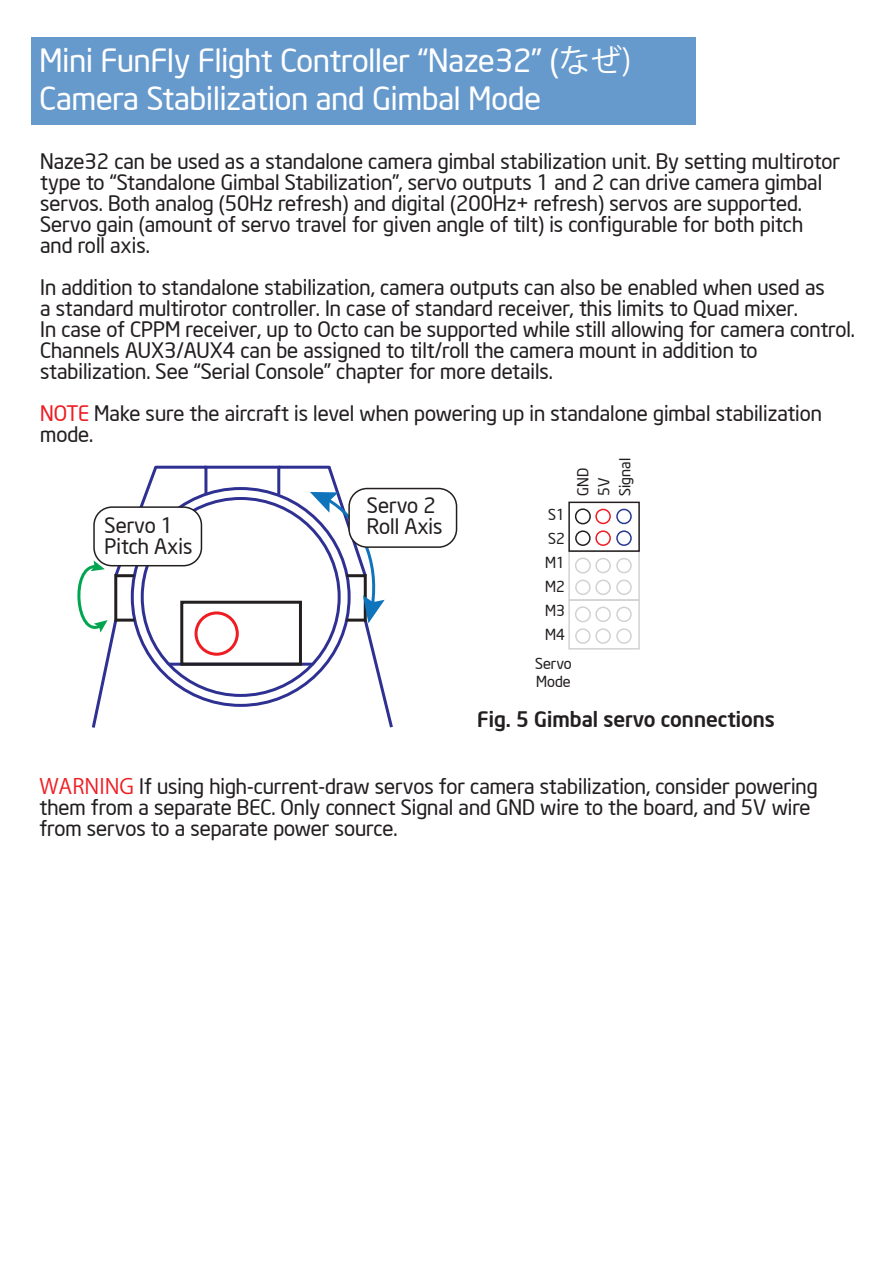
<style>
.page{position:relative;width:893px;height:1263px;background:#fff}
.page>*{position:absolute;margin:0;border:0;box-sizing:border-box;transform-origin:0 0}
.t1{font:31.5px/37.8px "Neo Sans Intel";color:#fff}
.t2{font:21px/21px "Neo Sans Intel";color:#231f20}
.t3{font:500 21px "Neo Sans Intel";color:#231f20}
.t4{font:15px/24px "Neo Sans Intel";color:#231f20}
.s1{font-family:"Koz Go Pro"}
.s2{color:#ee1d23}
.s3{font-family:"Koz Go Pro";color:#ee1d23}
</style>
<div class="page">
<div style="left:32px;top:37px;width:664px;height:87px;background:#69c"></div>
<hr style="left:169px;top:663px;width:144px;height:3px;background:#2e3092">
<div style="left:180px;top:601px;width:122px;height:65px;border:3px solid #231f20"></div>
<hr style="left:204px;top:467px;width:3px;height:27px;background:#2e3092">
<hr style="left:206px;top:466px;width:73px;height:3px;background:#2e3092">
<hr style="left:277px;top:467px;width:3px;height:27px;background:#2e3092">
<div style="left:195px;top:611px;width:44px;height:45px;border:3px solid #ee1d23;border-radius:50%"></div>
<svg style="left:310px;top:465px;width:85px;height:263px"></svg>
<hr style="left:156px;top:466px;width:50px;height:3px;background:#2e3092">
<hr style="left:279px;top:466px;width:50px;height:3px;background:#2e3092">
<svg style="left:77px;top:465px;width:83px;height:263px"></svg>
<div style="left:94px;top:507px;width:107px;height:59px;background:#fff;border-radius:18px"></div>
<div style="left:93px;top:506px;width:109px;height:60px;border:2px solid #231f20;border-radius:18px"></div>
<div style="left:349px;top:488px;width:108px;height:59px;background:#fff;border-radius:18px"></div>
<div style="left:348px;top:488px;width:109px;height:60px;border:2px solid #231f20;border-radius:18px"></div>
<div style="left:575px;top:508px;width:16px;height:16px;border:2px solid #231f20;border-radius:50%"></div>
<div style="left:595px;top:530px;width:16px;height:16px;border:2px solid #ee1d23;border-radius:50%"></div>
<div style="left:595px;top:509px;width:16px;height:15px;border:2px solid #ee1d23;border-radius:50%"></div>
<div style="left:616px;top:530px;width:16px;height:16px;border:2px solid #283890;border-radius:50%"></div>
<div style="left:616px;top:509px;width:16px;height:15px;border:2px solid #283890;border-radius:50%"></div>
<div style="left:575px;top:530px;width:16px;height:16px;border:2px solid #231f20;border-radius:50%"></div>
<div style="left:568px;top:551px;width:72px;height:50px;border:2px solid #d1d2d4"></div>
<div style="left:575px;top:558px;width:16px;height:16px;border:2px solid #d1d2d4;border-radius:50%"></div>
<div style="left:595px;top:580px;width:16px;height:15px;border:2px solid #d1d2d4;border-radius:50%"></div>
<div style="left:595px;top:558px;width:16px;height:15px;border:2px solid #d1d2d4;border-radius:50%"></div>
<div style="left:616px;top:580px;width:16px;height:15px;border:2px solid #d1d2d4;border-radius:50%"></div>
<div style="left:616px;top:558px;width:16px;height:15px;border:2px solid #d1d2d4;border-radius:50%"></div>
<div style="left:575px;top:580px;width:16px;height:15px;border:2px solid #d1d2d4;border-radius:50%"></div>
<div style="left:568px;top:599px;width:72px;height:51px;border:2px solid #d1d2d4"></div>
<div style="left:575px;top:606px;width:16px;height:16px;border:2px solid #d1d2d4;border-radius:50%"></div>
<div style="left:595px;top:628px;width:16px;height:16px;border:2px solid #d1d2d4;border-radius:50%"></div>
<div style="left:595px;top:607px;width:16px;height:15px;border:2px solid #d1d2d4;border-radius:50%"></div>
<div style="left:616px;top:628px;width:16px;height:16px;border:2px solid #d1d2d4;border-radius:50%"></div>
<div style="left:616px;top:607px;width:16px;height:15px;border:2px solid #d1d2d4;border-radius:50%"></div>
<div style="left:575px;top:628px;width:16px;height:16px;border:2px solid #d1d2d4;border-radius:50%"></div>
<div style="left:568px;top:502px;width:72px;height:50px;border:2px solid #231f20"></div>
<h1 class="t1" style="left:40px;top:41px;width:594px">Mini FunFly Flight Controller “Naze32” (<span class="s1">なぜ)<br></span>Camera Stabilization and Gimbal Mode</h1>
<p class="t2" style="left:40px;top:151px;width:801px">Naze32 can be used as a standalone camera gimbal stabilization unit. By setting multirotor type to “Standalone Gimbal Stabilization”, servo outputs 1 and 2 can drive camera gimbal servos. Both analog (50Hz refresh) and digital (200Hz+ refresh) servos are supported.<br>Servo gain (amount of servo travel for given angle of tilt) is configurable for both pitch and roll axis.</p>
<p class="t2" style="left:40px;top:277px;width:816px">In addition to standalone stabilization, camera outputs can also be enabled when used as<br>a standard multirotor controller. In case of standard receiver, this limits to Quad mixer.<br>In case of CPPM receiver, up to Octo can be supported while still allowing for camera control.<br>Channels AUX3/AUX4 can be assigned to tilt/roll the camera mount in addition to stabilization. See “Serial Console” chapter for more details.</p>
<p class="t2" style="left:40px;top:403px;width:783px"><span class="s2">NOTE</span> Make sure the aircraft is level when powering up in standalone gimbal stabilization mode.</p>
<p class="t2" style="left:105px;top:515px;width:89px">Servo 1<br>Pitch Axis</p>
<p class="t2" style="left:367px;top:495px;width:77px">Servo 2<br>Roll Axis</p>
<p class="t4" style="left:572px;top:496px;width:39px;line-height:21px;rotate:-90deg">GND<br>5V<br>Signal</p>
<p class="t4" style="left:545px;top:503px;width:21px;text-align:justify">S1<br>S2<br>M1<br>M2<br>M3<br>M4</p>
<p class="t4" style="left:535px;top:654px;width:38px;line-height:18px">Servo<br>Mode</p>
<p class="t3" style="left:477px;top:706px;width:299px">Fig. 5 Gimbal servo connections</p>
<p class="t2" style="left:40px;top:775px;width:780px"><span class="s3">WARNING</span> If using high-current-draw servos for camera stabilization, consider powering them from a separate BEC. Only connect Signal and GND wire to the board, and 5V wire from servos to a separate power source.</p>
</div>
